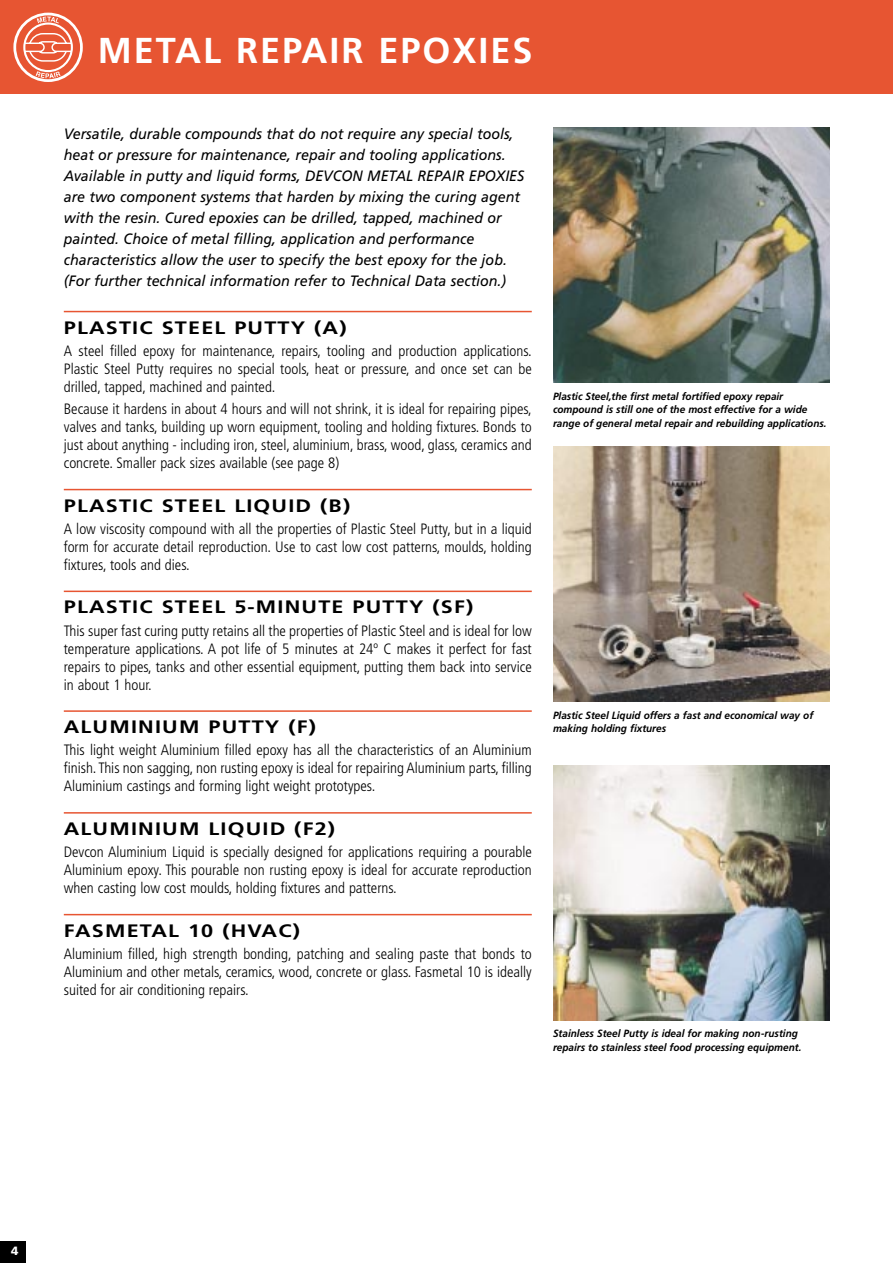
<style>
.page{position:relative;width:893px;height:1263px;background:#fff}
.page>*{position:absolute;margin:0;border:0;box-sizing:border-box;transform-origin:0 0}
.t1{font:700 36px "Frutiger";letter-spacing:.055em;color:#fff}
.t2{font:700 18px "Frutiger";letter-spacing:.055em;color:#000;scale:1.2 1}
.t3{font:300 condensed 15px/18px "Frutiger";color:#000;text-align:justify}
.t4{font:italic 15px/21px "Frutiger";color:#000;scale:.95 1}
.t5{font:900 12px "Frutiger";color:#fff}
.t6{font:italic 700 10.5px/13.5px "Frutiger";color:#000;scale:.95 1}
</style>
<div class="page">
<div style="left:0;top:1242px;width:26px;height:21px;background:#000"></div>
<hr style="left:64px;top:311px;width:467px;height:1px;background:#e75532">
<hr style="left:64px;top:489px;width:467px;height:1px;background:#e75532">
<hr style="left:64px;top:591px;width:467px;height:1px;background:#e75532">
<hr style="left:64px;top:710px;width:467px;height:2px;background:#e75532">
<hr style="left:64px;top:812px;width:467px;height:2px;background:#e75532">
<hr style="left:64px;top:914px;width:467px;height:1px;background:#e75532">
<div style="left:0;top:0;width:892px;height:94px;background:#e75532"></div>
<div style="left:13px;top:13px;width:70px;height:69px;border:3px solid #fff;border-radius:50%"></div>
<div style="left:23px;top:23px;width:50px;height:49px;border:2px solid #fff;border-radius:50%"></div>
<svg style="left:24px;top:32px;width:49px;height:30px"></svg>
<svg style="left:36px;top:71px;width:25px;height:7px"></svg>
<svg style="left:37px;top:17px;width:22px;height:6px"></svg>
<img style="left:553px;top:128px;width:276px;height:255px">
<img style="left:553px;top:446px;width:276px;height:256px">
<img style="left:553px;top:765px;width:276px;height:255px">
<h1 class="t1" style="left:98px;top:36px;width:436px">METAL REPAIR EPOXIES</h1>
<p class="t4" style="left:64px;top:124px;width:486px">Versatile, durable compounds that do not require any special tools, heat or pressure for maintenance, repair and tooling applications.<br>Available in putty and liquid forms, DEVCON METAL REPAIR EPOXIES are two component systems that harden by mixing the curing agent with the resin. Cured epoxies can be drilled, tapped, machined or painted. Choice of metal filling, application and performance characteristics allow the user to specify the best epoxy for the job. (For further technical information refer to Technical Data section.)</p>
<p class="t2" style="left:64px;top:320px;width:237px">PLASTIC STEEL PUTTY (A)</p>
<p class="t3" style="left:64px;top:343px;width:469px">A steel filled epoxy for maintenance, repairs, tooling and production applications.<br>Plastic Steel Putty requires no special tools, heat or pressure, and once set can be drilled, tapped, machined and painted.</p>
<p class="t3" style="left:64px;top:401px;width:469px">Because it hardens in about 4 hours and will not shrink, it is ideal for repairing pipes, valves and tanks, building up worn equipment, tooling and holding fixtures. Bonds to just about anything - including iron, steel, aluminium, brass, wood, glass, ceramics and concrete. Smaller pack sizes available (see page 8)</p>
<p class="t2" style="left:64px;top:498px;width:240px">PLASTIC STEEL LIQUID (B)</p>
<p class="t3" style="left:64px;top:521px;width:469px">A low viscosity compound with all the properties of Plastic Steel Putty, but in a liquid form for accurate detail reproduction. Use to cast low cost patterns, moulds, holding fixtures, tools and dies.</p>
<p class="t2" style="left:64px;top:600px;width:343px">PLASTIC STEEL 5-MINUTE PUTTY (SF)</p>
<p class="t3" style="left:64px;top:623px;width:469px">This super fast curing putty retains all the properties of Plastic Steel and is ideal for low temperature applications. A pot life of 5 minutes at 24º C makes it perfect for fast repairs to pipes, tanks and other essential equipment, putting them back into service in about 1 hour.</p>
<p class="t2" style="left:64px;top:720px;width:211px">ALUMINIUM PUTTY (F)</p>
<p class="t3" style="left:64px;top:742px;width:469px">This light weight Aluminium filled epoxy has all the characteristics of an Aluminium finish. This non sagging, non rusting epoxy is ideal for repairing Aluminium parts, filling Aluminium castings and forming light weight prototypes.</p>
<p class="t2" style="left:64px;top:821px;width:227px">ALUMINIUM LIQUID (F2)</p>
<p class="t3" style="left:64px;top:844px;width:469px">Devcon Aluminium Liquid is specially designed for applications requiring a pourable Aluminium epoxy. This pourable non rusting epoxy is ideal for accurate reproduction when casting low cost moulds, holding fixtures and patterns.</p>
<p class="t2" style="left:64px;top:923px;width:198px">FASMETAL 10 (HVAC)</p>
<p class="t3" style="left:64px;top:946px;width:469px">Aluminium filled, high strength bonding, patching and sealing paste that bonds to Aluminium and other metals, ceramics, wood, concrete or glass. Fasmetal 10 is ideally suited for air conditioning repairs.</p>
<p class="t6" style="left:553px;top:390px;width:289px">Plastic Steel,the first metal fortified epoxy repair compound is still one of the most effective for a wide range of general metal repair and rebuilding applications.</p>
<p class="t6" style="left:553px;top:709px;width:275px">Plastic Steel Liquid offers a fast and economical way of making holding fixtures</p>
<p class="t6" style="left:553px;top:1028px;width:263px">Stainless Steel Putty is ideal for making non-rusting repairs to stainless steel food processing equipment.</p>
<p class="t5" style="left:11px;top:1246px;width:9px">4</p>
</div>
